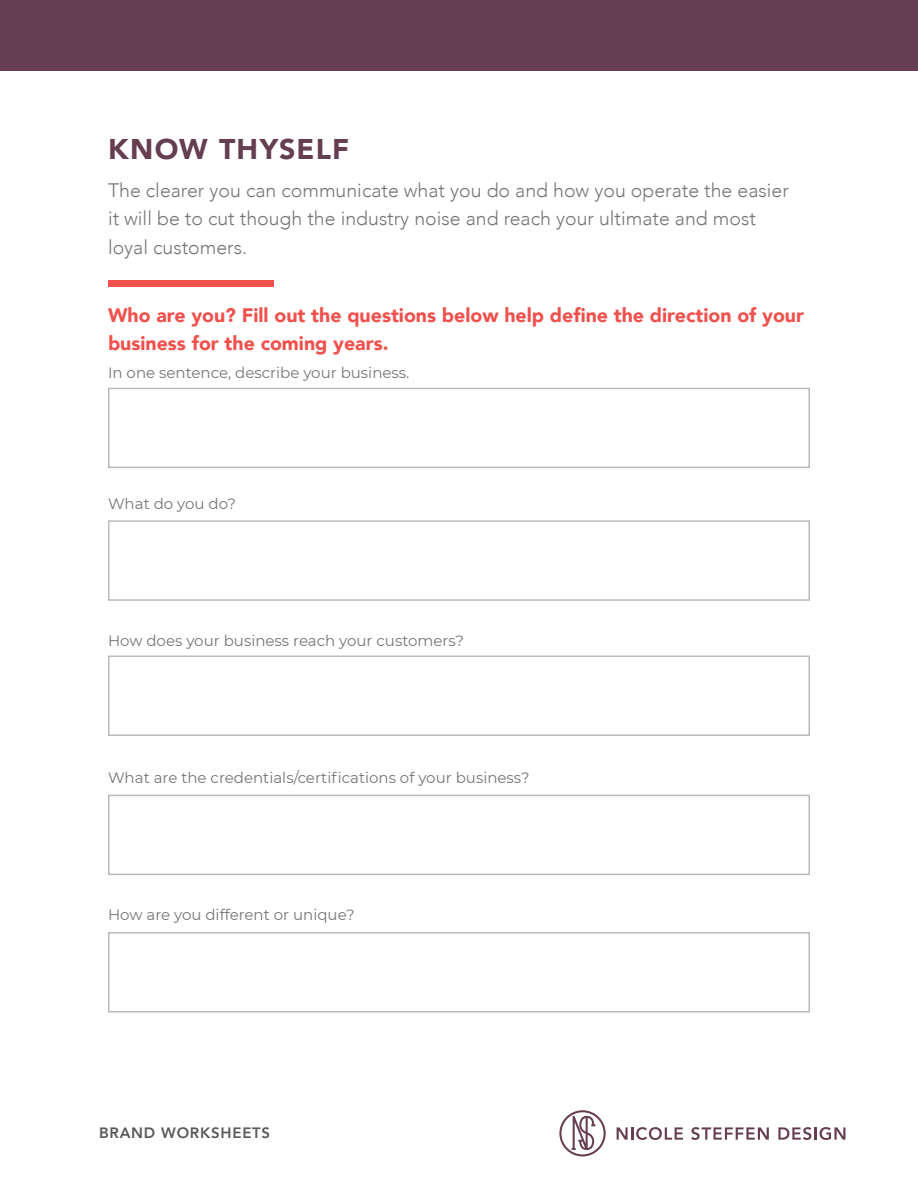
<style>
.page{position:relative;width:918px;height:1188px;background:#fff}
.page>*{position:absolute;margin:0;border:0;box-sizing:border-box;transform-origin:0 0}
.t1{font:900 28.5px "Avenir";letter-spacing:.04em;color:#663e51}
.t2{font:300 19.5px/28.5px "Avenir";color:#767676}
.t3{font:900 19.5px/28.5px "Avenir";color:#f0514d}
.t4{font:15px "Montserrat";color:#767676}
.t5{font:800 15px "Avenir";letter-spacing:.05em;color:#58595b}
</style>
<div class="page">
<div style="left:108px;top:281px;width:165px;height:6px;background:#f0514d"></div>
<div style="left:108px;top:388px;width:702px;height:80px;border:2px solid #bbb"></div>
<div style="left:108px;top:520px;width:702px;height:81px;border:2px solid #bbb"></div>
<div style="left:108px;top:656px;width:702px;height:80px;border:2px solid #bbb"></div>
<div style="left:108px;top:795px;width:702px;height:80px;border:2px solid #bbb"></div>
<div style="left:108px;top:932px;width:702px;height:80px;border:2px solid #bbb"></div>
<div style="left:0;top:0;width:918px;height:70px;background:#663e51"></div>
<svg style="left:559px;top:1110px;width:47px;height:46px"></svg>
<svg style="left:617px;top:1127px;width:66px;height:13px"></svg>
<svg style="left:691px;top:1127px;width:78px;height:13px"></svg>
<svg style="left:778px;top:1127px;width:67px;height:13px"></svg>
<h1 class="t1" style="left:108px;top:125px;width:243px">KNOW THYSELF</h1>
<h2 class="t2" style="left:108px;top:176px;width:682px">The clearer you can communicate what you do and how you operate the easier it will be to cut though the industry noise and reach your ultimate and most loyal customers.</h2>
<h2 class="t3" style="left:108px;top:300px;width:698px">Who are you? Fill out the questions below help define the direction of your business for the coming years.</h2>
<p class="t4" style="left:108px;top:362px;width:303px">In one sentence, describe your business.</p>
<p class="t4" style="left:108px;top:493px;width:129px">What do you do?</p>
<p class="t4" style="left:108px;top:630px;width:358px">How does your business reach your customers?</p>
<p class="t4" style="left:108px;top:767px;width:423px">What are the credentials/certifications of your business?</p>
<p class="t4" style="left:108px;top:905px;width:248px">How are you different or unique?</p>
<p class="t5" style="left:99px;top:1121px;width:173px">BRAND WORKSHEETS</p>
</div>
